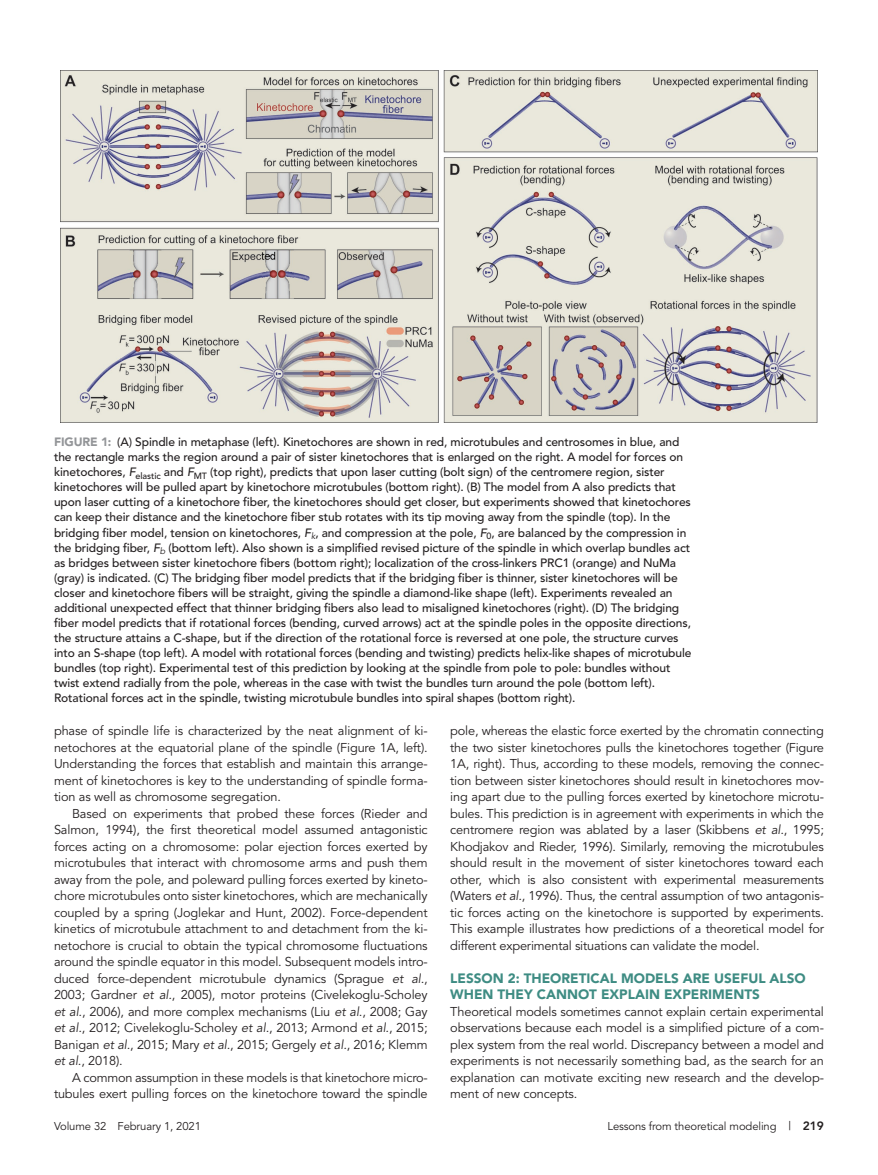
<style>
.page{position:relative;width:878px;height:1175px;background:#fff}
.page>*{position:absolute;margin:0;border:0;box-sizing:border-box;transform-origin:0 0}
.t1{font:900 13.5px/16.5px "Avenir";color:#3e8c83}
.Para{font:12.75px/16.5px "Avenir";letter-spacing:-.015em;color:#231f20;text-align:justify}
.ParaFL{font:12.75px/16.5px "Avenir";letter-spacing:-.01em;color:#231f20;text-align:justify}
.FigCaption_35_5p{font:500 12px/15px "Avenir";letter-spacing:-.01em;color:#231f20}
.ParaFL-2{font:11.25px "Avenir";letter-spacing:-.01em;color:#231f20}
.s1{font-weight:900;color:#939598}
.s2{font-style:italic}
.s3{font-size:12px}
.s4{font-weight:800;font-size:12px}
</style>
<div class="page">
<img style="left:60px;top:70px;width:757px;height:352px">
<p class="FigCaption_35_5p" style="left:54px;top:435px;width:639px"><span class="s1">FIGURE 1:</span> (A) Spindle in metaphase (left). Kinetochores are shown in red, microtubules and centrosomes in blue, and the rectangle marks the region around a pair of sister kinetochores that is enlarged on the right. A model for forces on kinetochores, <span class="s2">F</span><sub>elastic</sub> and <span class="s2">F</span><sub>MT</sub> (top right), predicts that upon laser cutting (bolt sign) of the centromere region, sister kinetochores will be pulled apart by kinetochore microtubules (bottom right). (B) The model from A also predicts that upon laser cutting of a kinetochore fiber, the kinetochores should get closer, but experiments showed that kinetochores can keep their distance and the kinetochore fiber stub rotates with its tip moving away from the spindle (top). In the bridging fiber model, tension on kinetochores, <span class="s2">F</span><sub>k</sub>, and compression at the pole, <span class="s2">F</span><sub>0</sub>, are balanced by the compression in the bridging fiber, <span class="s2">F</span><sub>b</sub> (bottom left). Also shown is a simplified revised picture of the spindle in which overlap bundles act as bridges between sister kinetochore fibers (bottom right); localization of the cross-linkers PRC1 (orange) and NuMa (gray) is indicated. (C) The bridging fiber model predicts that if the bridging fiber is thinner, sister kinetochores will be closer and kinetochore fibers will be straight, giving the spindle a diamond-like shape (left). Experiments revealed an additional unexpected effect that thinner bridging fibers also lead to misaligned kinetochores (right). (D) The bridging fiber model predicts that if rotational forces (bending, curved arrows) act at the spindle poles in the opposite directions, the structure attains a C-shape, but if the direction of the rotational force is reversed at one pole, the structure curves into an S-shape (top left). A model with rotational forces (bending and twisting) predicts helix-like shapes of microtubule bundles (top right). Experimental test of this prediction by looking at the spindle from pole to pole: bundles without twist extend radially from the pole, whereas in the case with twist the bundles turn around the pole (bottom left).<br>Rotational forces act in the spindle, twisting microtubule bundles into spiral shapes (bottom right).</p>
<p class="ParaFL" style="left:54px;top:723px;width:375px">phase of spindle life is characterized by the neat alignment of ki&shy;netochores at the equatorial plane of the spindle (Figure 1A, left).<br>Understanding the forces that establish and maintain this arrange&shy;ment of kinetochores is key to the understanding of spindle forma&shy;tion as well as chromosome segregation.</p>
<p class="Para" style="left:54px;top:805px;width:375px;text-indent:18px">Based on experiments that probed these forces (Rieder and Salmon, 1994), the first theoretical model assumed antagonistic forces acting on a chromosome: polar ejection forces exerted by microtubules that interact with chromosome arms and push them away from the pole, and poleward pulling forces exerted by kineto&shy;chore microtubules onto sister kinetochores, which are mechanically coupled by a spring (Joglekar and Hunt, 2002). Force-dependent kinetics of microtubule attachment to and detachment from the ki&shy;netochore is crucial to obtain the typical chromosome fluctuations around the spindle equator in this model. Subsequent models intro&shy;duced force-dependent microtubule dynamics (Sprague <span class="s2">et al.</span>, 2003; Gardner <span class="s2">et al.</span>, 2005), motor proteins (Civelekoglu-Scholey <span class="s2">et al.</span>, 2006), and more complex mechanisms (Liu <span class="s2">et al.</span>, 2008; Gay <span class="s2">et al.</span>, 2012; Civelekoglu-Scholey <span class="s2">et al.</span>, 2013; Armond <span class="s2">et al.</span>, 2015; Banigan <span class="s2">et al.</span>, 2015; Mary <span class="s2">et al.</span>, 2015; Gergely <span class="s2">et al.</span>, 2016; Klemm <span class="s2">et al.</span>, 2018).</p>
<p class="Para" style="left:54px;top:1069px;width:375px;text-align:right">A common assumption in these models is that kinetochore micro&shy;tubules exert pulling forces on the kinetochore toward the spindle</p>
<p class="Para" style="left:450px;top:723px;width:375px">pole, whereas the elastic force exerted by the chromatin connecting the two sister kinetochores pulls the kinetochores together (Figure 1A, right). Thus, according to these models, removing the connec&shy;tion between sister kinetochores should result in kinetochores mov&shy;ing apart due to the pulling forces exerted by kinetochore microtu&shy;bules. This prediction is in agreement with experiments in which the centromere region was ablated by a laser (Skibbens <span class="s2">et al.</span>, 1995; Khodjakov and Rieder, 1996). Similarly, removing the microtubules should result in the movement of sister kinetochores toward each other, which is also consistent with experimental measurements (Waters <span class="s2">et al.</span>, 1996). Thus, the central assumption of two antagonis&shy;tic forces acting on the kinetochore is supported by experiments.<br>This example illustrates how predictions of a theoretical model for different experimental situations can validate the model.</p>
<h1 class="t1" style="left:450px;top:969px;width:357px">LESSON 2: THEORETICAL MODELS ARE USEFUL ALSO<br>WHEN THEY CANNOT EXPLAIN EXPERIMENTS</h1>
<p class="ParaFL" style="left:450px;top:1003px;width:375px">Theoretical models sometimes cannot explain certain experimental observations because each model is a simplified picture of a com&shy;plex system from the real world. Discrepancy between a model and experiments is not necessarily something bad, as the search for an explanation can motivate exciting new research and the develop&shy;ment of new concepts.</p>
<p class="ParaFL-2" style="left:54px;top:1119px;width:148px">Volume 32 February 1, 2021</p>
<p class="ParaFL-2" style="left:607px;top:1119px;width:218px">Lessons from theoretical modeling <span class="s3">|</span> <span class="s4">219</span></p>
</div>
